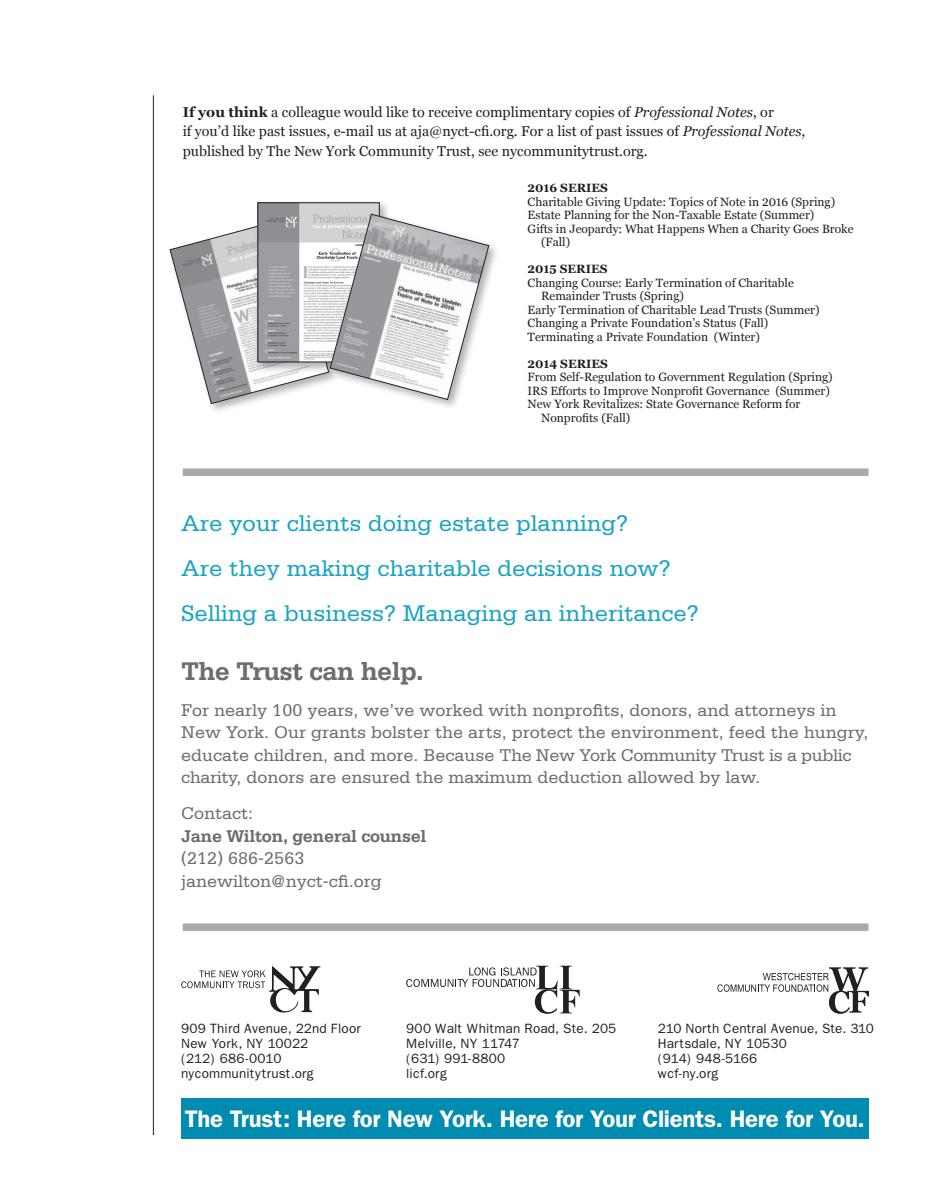
<style>
.page{position:relative;width:927px;height:1197px;background:#fff}
.page>*{position:absolute;margin:0;border:0;box-sizing:border-box;transform-origin:0 0}
.t1{font:700 27px "Serifa";letter-spacing:-.02em;color:#6c6d70}
.t2{font:24px/45px "Serifa";color:#19a4c4}
.t3{font:600 24px "Franklin Gothic";letter-spacing:-.015em;color:#fff}
.t4{font:18px/22.5px "Serifa";color:#6c6d70}
.t5{font:700 18px "Serifa";letter-spacing:-.02em;color:#6c6d70}
.t6{font:14.25px/19.5px "Georgia";color:#231f20}
.t7{font:13.5px/15px "Franklin Gothic";letter-spacing:.005em;color:#231f20}
.t8{font:12px "Georgia";color:#231f20}
.t9{font:700 12px "Georgia";color:#231f20}
.s1{font-weight:700}
.s2{font-style:italic}
</style>
<div class="page">
<hr style="left:153px;top:95px;width:1px;height:1040px;background:#231f20">
<svg style="left:406px;top:966px;width:174px;height:48px"></svg>
<svg style="left:181px;top:966px;width:139px;height:47px"></svg>
<div style="left:181px;top:1098px;width:687px;height:40px;background:#008bb0"></div>
<svg style="left:717px;top:967px;width:152px;height:47px"></svg>
<div style="left:183px;top:923px;width:685px;height:8px;background:#a8a9ad"></div>
<div style="left:183px;top:468px;width:685px;height:8px;background:#a8a9ad"></div>
<div style="left:167px;top:216px;width:173px;height:199px;background:#231f20;opacity:.35"></div>
<img style="left:260px;top:204px;width:118px;height:9px">
<div style="left:327px;top:211px;width:173px;height:200px;background:#231f20;opacity:.35"></div>
<svg style="left:169px;top:213px;width:321px;height:191px"></svg>
<p class="t6" style="left:183px;top:102px;width:624px"><span class="s1">If you think</span> a colleague would like to receive complimentary copies of <span class="s2">Professional Notes</span>, or<br>if you’d like past issues, e-mail us at aja@nyct-cfi.org. For a list of past issues of <span class="s2">Professional Notes</span>, published by The New York Community Trust, see nycommunitytrust.org.</p>
<p class="t9" style="left:528px;top:181px;width:82px">2016 SERIES</p>
<p class="t8" style="left:528px;top:195px;width:309px">Charitable Giving Update: Topics of Note in 2016 (Spring)</p>
<p class="t8" style="left:528px;top:208px;width:288px">Estate Planning for the Non-Taxable Estate (Summer)</p>
<p class="t8" style="left:528px;top:222px;width:327px">Gifts in Jeopardy: What Happens When a Charity Goes Broke</p>
<p class="t8" style="left:541px;top:235px;width:31px">(Fall)</p>
<p class="t9" style="left:528px;top:262px;width:81px">2015 SERIES</p>
<p class="t8" style="left:528px;top:276px;width:268px">Changing Course: Early Termination of Charitable</p>
<p class="t8" style="left:541px;top:289px;width:144px">Remainder Trusts (Spring)</p>
<p class="t8" style="left:528px;top:303px;width:293px">Early Termination of Charitable Lead Trusts (Summer)</p>
<p class="t8" style="left:528px;top:316px;width:242px">Changing a Private Foundation’s Status (Fall)</p>
<p class="t8" style="left:528px;top:330px;width:234px">Terminating a Private Foundation (Winter)</p>
<p class="t9" style="left:528px;top:357px;width:82px">2014 SERIES</p>
<p class="t8" style="left:528px;top:370px;width:307px">From Self-Regulation to Government Regulation (Spring)</p>
<p class="t8" style="left:528px;top:384px;width:304px">IRS Efforts to Improve Nonprofit Governance (Summer)</p>
<p class="t8" style="left:528px;top:397px;width:274px">New York Revitalizes: State Governance Reform for</p>
<p class="t8" style="left:541px;top:411px;width:91px">Nonprofits (Fall)</p>
<h2 class="t2" style="left:181px;top:501px;width:519px">Are your clients doing estate planning?<br>Are they making charitable decisions now?<br>Selling a business? Managing an inheritance?</h2>
<h1 class="t1" style="left:181px;top:655px;width:244px">The Trust can help.</h1>
<p class="t4" style="left:181px;top:699px;width:689px">For nearly 100 years, we’ve worked with nonprofits, donors, and attorneys in New York. Our grants bolster the arts, protect the environment, feed the hungry, educate children, and more. Because The New York Community Trust is a public charity, donors are ensured the maximum deduction allowed by law.</p>
<h3 class="t4" style="left:181px;top:802px;width:74px">Contact:</h3>
<h3 class="t5" style="left:181px;top:825px;width:247px">Jane Wilton, general counsel</h3>
<h3 class="t4" style="left:181px;top:847px;width:202px">(212) 686-2563 janewilton@nyct-cfi.org</h3>
<p class="t7" style="left:181px;top:1021px;width:181px">909 Third Avenue, 22nd Floor<br>New York, NY 10022<br>(212) 686-0010 nycommunitytrust.org</p>
<h2 class="t3" style="left:185px;top:1105px;width:681px">The Trust: Here for New York. Here for Your Clients. Here for You.</h2>
<p class="t7" style="left:406px;top:1021px;width:212px">900 Walt Whitman Road, Ste. 205<br>Melville, NY 11747<br>(631) 991-8800<br>licf.org</p>
<p class="t7" style="left:658px;top:1021px;width:218px">210 North Central Avenue, Ste. 310<br>Hartsdale, NY 10530<br>(914) 948-5166<br>wcf-ny.org</p>
</div>
